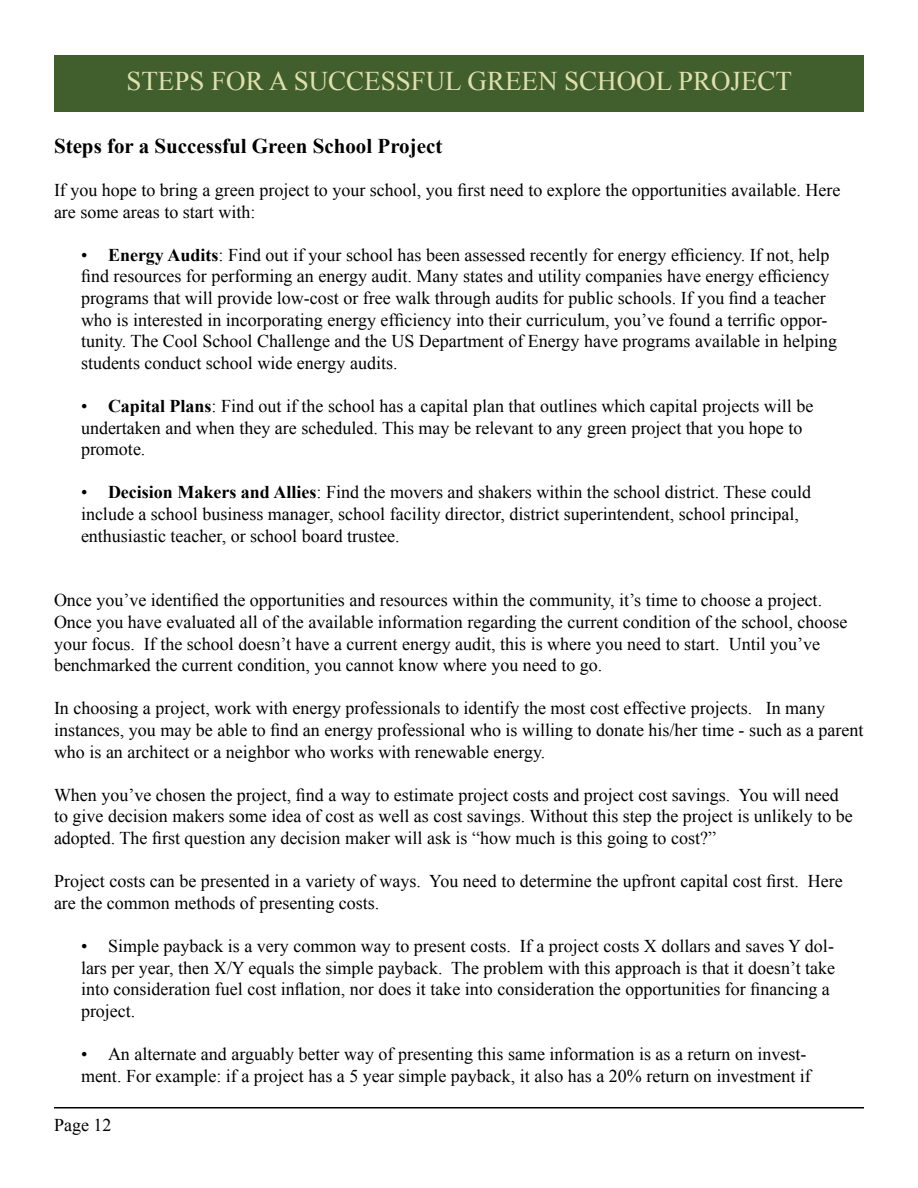
<style>
.page{position:relative;width:918px;height:1188px;background:#fff}
.page>*{position:absolute;margin:0;border:0;box-sizing:border-box;transform-origin:0 0}
.t1{font:27px "Times New Roman";color:#e0e0ae}
.t2{font:700 21px "Times New Roman";color:#000}
.t3{font:18px/21.6px "Times New Roman";color:#000}
.s1{font-weight:700}
</style>
<div class="page">
<hr style="left:54px;top:1107px;width:810px;height:1px;background:#000">
<div style="left:54px;top:55px;width:810px;height:57px;background:#405f2d"></div>
<h1 class="t1" style="left:126px;top:63px;width:449px">STEPS FOR ASCHOOL RENOVATION</h1>
<h1 class="t1" style="left:150px;top:63px;width:472px">VERM NTDEFINING GREEN SCHOOL</h1>
<h1 class="t1" style="left:294px;top:63px;width:500px">SUCCESSFUL GREEN SCHOOL PROJECT</h1>
<h1 class="t1" style="left:599px;top:63px;width:170px">ASE STUDIES</h1>
<p class="t2" style="left:54px;top:131px;width:390px">Steps for a Successful Green School Project</p>
<p class="t3" style="left:54px;top:179px;width:788px">If you hope to bring a green project to your school, you first need to explore the opportunities available. Here are some areas to start with:</p>
<p class="t3" style="left:81px;top:244px;width:758px">• <span class="s1">Energy Audits</span>: Find out if your school has been assessed recently for energy efficiency. If not, help find resources for performing an energy audit. Many states and utility companies have energy efficiency programs that will provide low-cost or free walk through audits for public schools. If you find a teacher who is interested in incorporating energy efficiency into their curriculum, you’ve found a terrific oppor&shy;tunity. The Cool School Challenge and the US Department of Energy have programs available in helping students conduct school wide energy audits.</p>
<p class="t3" style="left:81px;top:395px;width:734px">• <span class="s1">Capital Plans</span>: Find out if the school has a capital plan that outlines which capital projects will be undertaken and when they are scheduled. This may be relevant to any green project that you hope to promote.</p>
<p class="t3" style="left:81px;top:481px;width:732px">• <span class="s1">Decision Makers and Allies</span>: Find the movers and shakers within the school district. These could include a school business manager, school facility director, district superintendent, school principal, enthusiastic teacher, or school board trustee.</p>
<p class="t3" style="left:54px;top:589px;width:795px">Once you’ve identified the opportunities and resources within the community, it’s time to choose a project.<br>Once you have evaluated all of the available information regarding the current condition of the school, choose your focus. If the school doesn’t have a current energy audit, this is where you need to start. Until you’ve benchmarked the current condition, you cannot know where you need to go.</p>
<p class="t3" style="left:54px;top:697px;width:811px">In choosing a project, work with energy professionals to identify the most cost effective projects. In many instances, you may be able to find an energy professional who is willing to donate his/her time - such as a parent who is an architect or a neighbor who works with renewable energy.</p>
<p class="t3" style="left:54px;top:784px;width:800px">When you’ve chosen the project, find a way to estimate project costs and project cost savings. You will need to give decision makers some idea of cost as well as cost savings. Without this step the project is unlikely to be adopted. The first question any decision maker will ask is “how much is this going to cost?”</p>
<p class="t3" style="left:54px;top:870px;width:790px">Project costs can be presented in a variety of ways. You need to determine the upfront capital cost first. Here are the common methods of presenting costs.</p>
<p class="t3" style="left:81px;top:935px;width:756px">• Simple payback is a very common way to present costs. If a project costs X dollars and saves Y dol&shy;lars per year, then X/Y equals the simple payback. The problem with this approach is that it doesn’t take into consideration fuel cost inflation, nor does it take into consideration the opportunities for financing a project.</p>
<p class="t3" style="left:81px;top:1043px;width:731px">• An alternate and arguably better way of presenting this same information is as a return on invest&shy;ment. For example: if a project has a 5 year simple payback, it also has a 20% return on investment if</p>
<p class="t3" style="left:54px;top:1114px;width:59px">Page 12</p>
</div>
